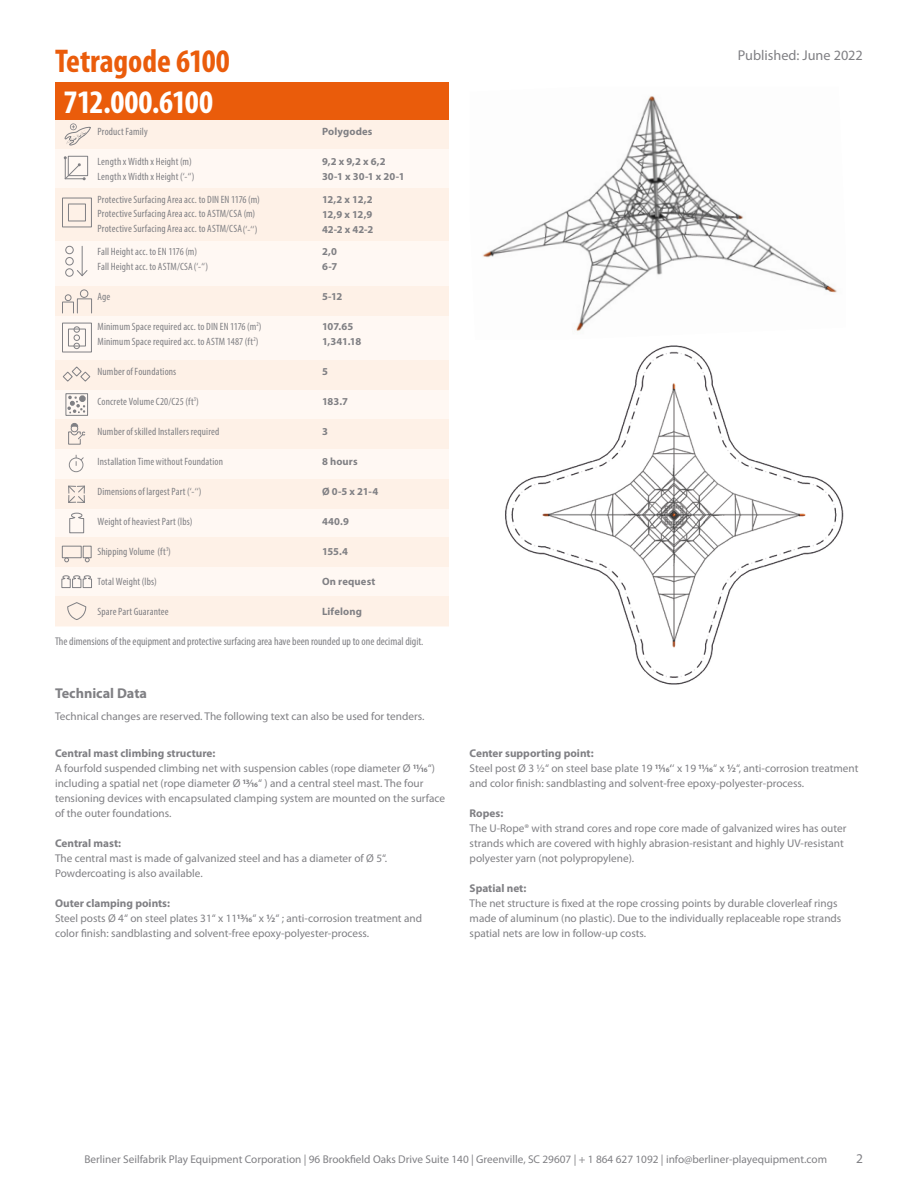
<style>
.page{position:relative;width:918px;height:1188px;background:#fff}
.page>*{position:absolute;margin:0;border:0;box-sizing:border-box;transform-origin:0 0}
.t1{font:700 condensed 33px "Myriad Pro";letter-spacing:-.005em;color:#ea5c0b}
.t2{font:700 condensed 33px "Myriad Pro";letter-spacing:-.015em;color:#fff}
.t3{font:14.25px "Myriad Pro";color:#808084}
.t4{font:700 14.25px "Myriad Pro";color:#808084}
.t5{font:13.35px "Myriad Pro";color:#808084}
.t6{font:11.25px/15px "Myriad Pro";color:#808084}
.t7{font:condensed 11.25px "Myriad Pro";color:#808084}
.t8{font:700 11.25px "Myriad Pro";color:#808084}
.t9{font:condensed 10.65px/15px "Myriad Pro";letter-spacing:.015em;color:#808084}
.t10{font:700 10.65px/15px "Myriad Pro";letter-spacing:.015em;color:#808084}
.t11{font:700 10.65px/15px "Myriad Pro";letter-spacing:-.015em;color:#808084}
.s1{font-weight:700}
.s2{font-weight:600}
</style>
<div class="page">
<div style="left:55px;top:120px;width:393px;height:32px;background:#fef1e7"></div>
<div style="left:55px;top:82px;width:393px;height:38px;background:#ea5c0b"></div>
<div style="left:55px;top:149px;width:393px;height:478px;background:#fff8f3"></div>
<div style="left:55px;top:286px;width:393px;height:30px;background:#fef1e7"></div>
<div style="left:55px;top:188px;width:393px;height:53px;background:#fef1e7"></div>
<div style="left:55px;top:361px;width:393px;height:29px;background:#fef1e7"></div>
<div style="left:55px;top:420px;width:393px;height:29px;background:#fef1e7"></div>
<div style="left:55px;top:479px;width:393px;height:29px;background:#fef1e7"></div>
<div style="left:55px;top:538px;width:393px;height:29px;background:#fef1e7"></div>
<div style="left:55px;top:596px;width:393px;height:29px;background:#fef1e7"></div>
<div style="left:68px;top:156px;width:20px;height:20px;border:1px solid #808084"></div>
<svg style="left:64px;top:156px;width:22px;height:24px"></svg>
<div style="left:62px;top:198px;width:30px;height:29px;border:1px solid #808084"></div>
<div style="left:68px;top:204px;width:18px;height:17px;border:1px solid #808084"></div>
<hr style="left:82px;top:246px;width:1px;height:30px;background:#808084">
<svg style="left:77px;top:269px;width:11px;height:8px"></svg>
<div style="left:65px;top:268px;width:9px;height:9px;border:1px solid #808084;border-radius:50%"></div>
<div style="left:65px;top:257px;width:9px;height:8px;border:1px solid #808084;border-radius:50%"></div>
<div style="left:65px;top:246px;width:9px;height:8px;border:1px solid #808084;border-radius:50%"></div>
<div style="left:62px;top:323px;width:30px;height:29px;border:1px solid #808084"></div>
<div style="left:68px;top:329px;width:18px;height:17px;border:1px solid #808084"></div>
<svg style="left:74px;top:335px;width:6px;height:14px"></svg>
<div style="left:74px;top:326px;width:6px;height:7px;border:1px solid #808084;border-radius:50%"></div>
<div style="left:65px;top:294px;width:6px;height:7px;border:1px solid #808084;border-radius:50%"></div>
<div style="left:62px;top:302px;width:12px;height:11px;border:1px solid #808084"></div>
<div style="left:77px;top:298px;width:15px;height:15px;border:1px solid #808084"></div>
<div style="left:80px;top:290px;width:8px;height:8px;border:1px solid #808084;border-radius:50%"></div>
<svg style="left:64px;top:123px;width:27px;height:23px"></svg>
<div style="left:66px;top:393px;width:22px;height:23px;border:1px solid #808084"></div>
<div style="left:79px;top:395px;width:7px;height:7px;border:4px solid #808084;border-radius:50%"></div>
<svg style="left:67px;top:396px;width:18px;height:17px"></svg>
<svg style="left:69px;top:455px;width:15px;height:17px"></svg>
<svg style="left:62px;top:366px;width:29px;height:16px"></svg>
<svg style="left:68px;top:485px;width:17px;height:18px"></svg>
<div style="left:62px;top:546px;width:20px;height:12px;border:1px solid #808084"></div>
<div style="left:83px;top:546px;width:9px;height:12px;border:1px solid #808084"></div>
<svg style="left:64px;top:558px;width:5px;height:4px"></svg>
<svg style="left:85px;top:558px;width:5px;height:4px"></svg>
<svg style="left:67px;top:602px;width:20px;height:18px"></svg>
<svg style="left:69px;top:512px;width:15px;height:22px"></svg>
<svg style="left:61px;top:575px;width:31px;height:13px"></svg>
<svg style="left:68px;top:423px;width:18px;height:22px"></svg>
<img style="left:482px;top:96px;width:355px;height:235px">
<img style="left:505px;top:345px;width:339px;height:340px">
<h1 class="t1" style="left:55px;top:40px;width:176px">Tetragode 6100</h1>
<h1 class="t2" style="left:64px;top:81px;width:151px">712.000.6100</h1>
<p class="t9" style="left:98px;top:124px;width:52px">Product Family</p>
<p class="t9" style="left:98px;top:154px;width:98px">Length x Width x Height (m)<br>Length x Width x Height (‘-‘‘)</p>
<p class="t9" style="left:98px;top:191px;width:164px">Protective Surfacing Area acc. to DIN EN 1176 (m)<br>Protective Surfacing Area acc. to ASTM/CSA (m)<br>Protective Surfacing Area acc. to ASTM/CSA(‘-‘‘)</p>
<p class="t9" style="left:98px;top:244px;width:112px">Fall Height acc. to EN 1176 (m)<br>Fall Height acc. to ASTM/CSA(‘-‘‘)</p>
<p class="t9" style="left:98px;top:289px;width:14px">Age</p>
<p class="t9" style="left:98px;top:319px;width:165px">Minimum Space required acc. to DIN EN 1176 (m<sup>2</sup>)<br>Minimum Space required acc. to ASTM 1487 (ft<sup>2</sup>)</p>
<p class="t9" style="left:98px;top:364px;width:80px">Number of Foundations</p>
<p class="t9" style="left:98px;top:394px;width:103px">Concrete Volume C20/C25 (ft<sup>3</sup>)</p>
<p class="t9" style="left:98px;top:424px;width:123px">Number of skilled Installers required</p>
<p class="t9" style="left:98px;top:454px;width:127px">Installation Time without Foundation</p>
<p class="t9" style="left:98px;top:484px;width:105px">Dimensions of largest Part (‘-‘‘)</p>
<p class="t9" style="left:98px;top:514px;width:96px">Weight of heaviest Part (lbs)</p>
<p class="t9" style="left:98px;top:544px;width:75px">Shipping Volume (ft<sup>3</sup>)</p>
<p class="t9" style="left:98px;top:574px;width:61px">Total Weight (lbs)</p>
<p class="t9" style="left:98px;top:604px;width:73px">Spare Part Guarantee</p>
<p class="t10" style="left:322px;top:124px;width:52px">Polygodes</p>
<p class="t10" style="left:322px;top:154px;width:84px">9,2 x 9,2 x 6,2<br>30-1 x 30-1 x 20-1</p>
<p class="t10" style="left:322px;top:191px;width:53px;text-align:justify">12,2 x 12,2<br>12,9 x 12,9<br>42-2 x 42-2</p>
<p class="t10" style="left:322px;top:244px;width:17px">2,0<br>6-7</p>
<p class="t10" style="left:322px;top:289px;width:22px">5-12</p>
<p class="t11" style="left:322px;top:319px;width:41px">107.65<br>1,341.18</p>
<p class="t10" style="left:322px;top:364px;width:7px">5</p>
<p class="t10" style="left:322px;top:394px;width:28px">183.7</p>
<p class="t10" style="left:322px;top:424px;width:7px">3</p>
<p class="t10" style="left:322px;top:454px;width:37px">8 hours</p>
<p class="t10" style="left:322px;top:484px;width:58px">Ø 0-5 x 21-4</p>
<p class="t10" style="left:322px;top:514px;width:28px">440.9</p>
<p class="t10" style="left:322px;top:544px;width:28px">155.4</p>
<p class="t10" style="left:322px;top:574px;width:55px">On request</p>
<p class="t10" style="left:322px;top:604px;width:42px">Lifelong</p>
<p class="t7" style="left:55px;top:634px;width:370px">The dimensions of the equipment and protective surfacing area have been rounded up to one decimal digit.</p>
<p class="t4" style="left:55px;top:683px;width:94px">Technical Data</p>
<p class="t6" style="left:55px;top:709px;width:371px">Technical changes are reserved. The following text can also be used for tenders.</p>
<p class="t6" style="left:55px;top:746px;width:392px"><span class="s1">Central mast climbing structure:<br></span>A fourfold suspended climbing net with suspension cables (rope diameter Ø <span class="s2">11/16</span>‘‘) including a spatial net (rope diameter Ø <span class="s2">13/16</span>‘‘ ) and a central steel mast. The four tensioning devices with encapsulated clamping system are mounted on the surface of the outer foundations.</p>
<p class="t8" style="left:55px;top:836px;width:68px">Central mast:</p>
<p class="t6" style="left:55px;top:851px;width:333px">The central mast is made of galvanized steel and has a diameter of Ø 5‘‘.<br>Powdercoating is also available.</p>
<p class="t6" style="left:55px;top:896px;width:369px"><span class="s1">Outer clamping points:<br></span>Steel posts Ø 4‘‘ on steel plates 31‘‘ x 11<span class="s2">13/16</span>‘‘ x <span class="s2">1/2</span>‘‘ ; anti-corrosion treatment and color finish: sandblasting and solvent-free epoxy-polyester-process.</p>
<p class="t3" style="left:738px;top:46px;width:127px">Published: June 2022</p>
<p class="t6" style="left:470px;top:746px;width:390px"><span class="s1">Center supporting point:<br></span>Steel post Ø 3 1/2‘‘ on steel base plate 19 <span class="s2">11/16‘</span>‘ x 19 <span class="s2">11/16</span>‘‘ x <span class="s2">1/2</span>‘‘, anti-corrosion treatment and color finish: sandblasting and solvent-free epoxy-polyester-process.</p>
<p class="t8" style="left:470px;top:806px;width:35px">Ropes:</p>
<p class="t6" style="left:470px;top:821px;width:378px">The U-Rope® with strand cores and rope core made of galvanized wires has outer strands which are covered with highly abrasion-resistant and highly UV-resistant polyester yarn (not polypropylene).</p>
<p class="t8" style="left:470px;top:881px;width:58px">Spatial net:</p>
<p class="t6" style="left:470px;top:896px;width:373px">The net structure is fixed at the rope crossing points by durable cloverleaf rings made of aluminum (no plastic). Due to the individually replaceable rope strands spatial nets are low in follow-up costs.</p>
<p class="t6" style="left:84px;top:1151px;width:744px">Berliner Seilfabrik Play Equipment Corporation | 96 Brookfield Oaks Drive Suite 140 | Greenville, SC 29607 | + 1 864 627 1092 | info@berliner-playequipment.com</p>
<p class="t5" style="left:856px;top:1150px;width:8px">2</p>
</div>
